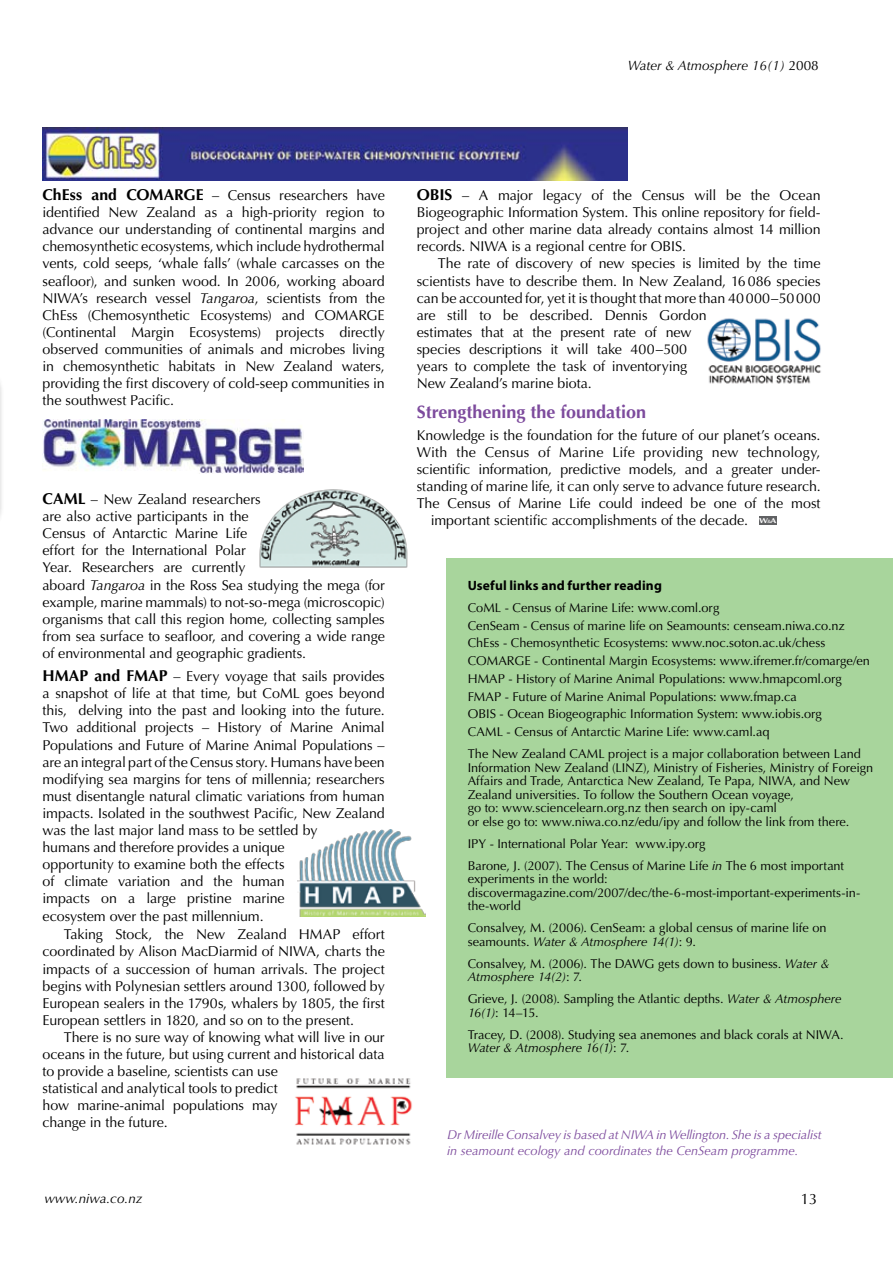
<style>
.page{position:relative;width:893px;height:1263px;background:#fff}
.page>*{position:absolute;margin:0;border:0;box-sizing:border-box;transform-origin:0 0}
.t1{font:700 18px "Optima LT Std";color:#7d4b9d}
.t2{font:15px "Optima LT Std";color:#000}
.t3{font:14.25px/17.1px "Optima LT Std";letter-spacing:-.005em;color:#000}
.t4{font:14.25px "Optima LT Std";letter-spacing:.015em;color:#000}
.t5{font:italic 13.5px "Optima LT Std";color:#000}
.t6{font:700 13.5px "Myriad Pro";letter-spacing:.01em;color:#000}
.t7{font:12.75px/13.5px "Optima LT Std";color:#000}
.t8{font:italic 12.75px/15.3px "Optima LT Std";letter-spacing:-.005em;color:#7d4b9d}
.s1{font-style:normal}
.s2{font-weight:700;font-size:15.75px}
.s3{font-style:italic}
</style>
<div class="page">
<img style="left:707px;top:318px;width:114px;height:66px">
<div style="left:0;top:364px;width:11px;height:176px;background:#000;opacity:.5"></div>
<div style="left:759px;top:516px;width:18px;height:9px;background:#616264"></div>
<div style="left:446px;top:558px;width:447px;height:520px;background:#a8d59c"></div>
<img style="left:43px;top:128px;width:585px;height:52px">
<img style="left:43px;top:420px;width:261px;height:54px">
<img style="left:295px;top:1078px;width:117px;height:67px">
<img style="left:298px;top:829px;width:127px;height:87px">
<img style="left:259px;top:489px;width:149px;height:79px">
<p class="t5" style="left:628px;top:58px;width:193px">Water &amp; Atmosphere 16(1) <span class="s1">2008</span></p>
<p class="t3" style="left:43px;top:187px;width:344px;text-align:justify"><span class="s2">ChEss and COMARGE</span> – Census researchers have identified New Zealand as a high-priority region to advance our understanding of continental margins and chemosynthetic ecosystems, which include hydrothermal vents, cold seeps, ‘whale falls’ (whale carcasses on the seafloor), and sunken wood. In 2006, working aboard NIWA’s research vessel <span class="s3">Tangaroa</span>, scientists from the ChEss (Chemosynthetic Ecosystems) and COMARGE (Continental Margin Ecosystems) projects directly observed communities of animals and microbes living in chemosynthetic habitats in New Zealand waters, providing the first discovery of cold-seep communities in the southwest Pacific.</p>
<p class="t3" style="left:43px;top:491px;width:344px"><span class="s2">CAML</span> – New Zealand researchers<br>are also active participants in the<br>Census of Antarctic Marine Life<br>effort for the International Polar<br>Year. Researchers are currently<br>aboard <span class="s3">Tangaroa</span> in the Ross Sea studying the mega (for example, marine mammals) to not-so-mega (microscopic) organisms that call this region home, collecting samples from sea surface to seafloor, and covering a wide range of environmental and geographic gradients.</p>
<p class="t3" style="left:43px;top:668px;width:344px"><span class="s2">HMAP and FMAP</span> – Every voyage that sails provides a snapshot of life at that time, but CoML goes beyond this, delving into the past and looking into the future.<br>Two additional projects – History of Marine Animal Populations and Future of Marine Animal Populations – are an integral part of the Census story. Humans have been modifying sea margins for tens of millennia; researchers must disentangle natural climatic variations from human impacts. Isolated in the southwest Pacific, New Zealand was the last major land mass to be settled by<br>humans and therefore provides a unique<br>opportunity to examine both the effects<br>of climate variation and the human<br>impacts on a large pristine marine<br>ecosystem over the past millennium.</p>
<p class="t3" style="left:43px;top:926px;width:344px;text-align:justify;text-indent:21px">Taking Stock, the New Zealand HMAP effort coordinated by Alison MacDiarmid of NIWA, charts the impacts of a succession of human arrivals. The project begins with Polynesian settlers around 1300, followed by European sealers in the 1790s, whalers by 1805, the first European settlers in 1820, and so on to the present.</p>
<p class="t3" style="left:43px;top:1029px;width:344px;text-indent:21px">There is no sure way of knowing what will live in our oceans in the future, but using current and historical data to provide a baseline, scientists can use<br>statistical and analytical tools to predict<br>how marine-animal populations may<br>change in the future.</p>
<p class="t3" style="left:417px;top:187px;width:405px;text-align:justify"><span class="s2">OBIS</span> – A major legacy of the Census will be the Ocean Biogeographic Information System. This online repository for field&shy;project and other marine data already contains almost 14 million records. NIWA is a regional centre for OBIS.</p>
<p class="t3" style="left:417px;top:255px;width:405px;text-indent:21px">The rate of discovery of new species is limited by the time scientists have to describe them. In New Zealand, 16086 species can be accounted for, yet it is thought that more than 40000−50000 are still to be described. Dennis Gordon<br>estimates that at the present rate of new<br>species descriptions it will take 400−500<br>years to complete the task of inventorying<br>New Zealand’s marine biota.</p>
<p class="t1" style="left:417px;top:402px;width:231px">Strengthening the foundation</p>
<p class="t3" style="left:417px;top:426px;width:405px">Knowledge is the foundation for the future of our planet’s oceans.</p>
<p class="t4" style="left:417px;top:444px;width:405px">With the Census of Marine Life providing new technology,</p>
<p class="t3" style="left:417px;top:461px;width:404px">scientific information, predictive models, and a greater under-</p>
<p class="t3" style="left:417px;top:478px;width:405px">standing of marine life, it can only serve to advance future research.</p>
<p class="t3" style="left:417px;top:495px;width:405px">The Census of Marine Life could indeed be one of the most</p>
<p class="t3" style="left:431px;top:512px;width:347px">important scientific accomplishments of the decade. <sup>W</sup><sup>&amp;</sup><sup>A</sup></p>
<p class="t6" style="left:468px;top:578px;width:196px">Useful links and further reading</p>
<p class="t7" style="left:468px;top:599px;width:404px;line-height:17.7px">CoML - Census of Marine Life: www.coml.org<br>CenSeam - Census of marine life on Seamounts: censeam.niwa.co.nz ChEss - Chemosynthetic Ecosystems: www.noc.soton.ac.uk/chess COMARGE - Continental Margin Ecosystems: www.ifremer.fr/comarge/en HMAP - History of Marine Animal Populations: www.hmapcoml.org FMAP - Future of Marine Animal Populations: www.fmap.ca<br>OBIS - Ocean Biogeographic Information System: www.iobis.org<br>CAML - Census of Antarctic Marine Life: www.caml.aq</p>
<p class="t7" style="left:468px;top:747px;width:407px">The New Zealand CAML project is a major collaboration between Land Information New Zealand (LINZ), Ministry of Fisheries, Ministry of Foreign Affairs and Trade, Antarctica New Zealand, Te Papa, NIWA, and New Zealand universities. To follow the Southern Ocean voyage,<br>go to: www.sciencelearn.org.nz then search on ipy-caml<br>or else go to: www.niwa.co.nz/edu/ipy and follow the link from there.</p>
<p class="t7" style="left:468px;top:832px;width:378px;line-height:22px">IPY - International Polar Year: www.ipy.org<br>Barone, J. (2007). The Census of Marine Life <span class="s3">in</span> The 6 most important</p>
<p class="t7" style="left:468px;top:872px;width:394px">experiments in the world: discovermagazine.com/2007/dec/the-6-most-important-experiments-in&shy;the-world</p>
<p class="t7" style="left:468px;top:921px;width:360px">Consalvey, M. (2006). CenSeam: a global census of marine life on seamounts. <span class="s3">Water &amp; Atmosphere 14(1)</span>: 9.</p>
<p class="t7" style="left:468px;top:957px;width:363px">Consalvey, M. (2006). The DAWG gets down to business. <span class="s3">Water &amp;<br>Atmosphere 14(2)</span>: 7.</p>
<p class="t7" style="left:468px;top:992px;width:375px">Grieve, J. (2008). Sampling the Atlantic depths. <span class="s3">Water &amp; Atmosphere<br>16(1)</span>: 14–15.</p>
<p class="t7" style="left:468px;top:1028px;width:377px">Tracey, D. (2008). Studying sea anemones and black corals at NIWA.<br><span class="s3">Water &amp; Atmosphere 16(1)</span>: 7.</p>
<p class="t8" style="left:447px;top:1127px;width:376px">Dr Mireille Consalvey is based at NIWA in Wellington. She is a specialist in seamount ecology and coordinates the CenSeam programme.</p>
<p class="t5" style="left:44px;top:1190px;width:100px">www.niwa.co.nz</p>
<p class="t2" style="left:801px;top:1190px;width:18px">13</p>
</div>
